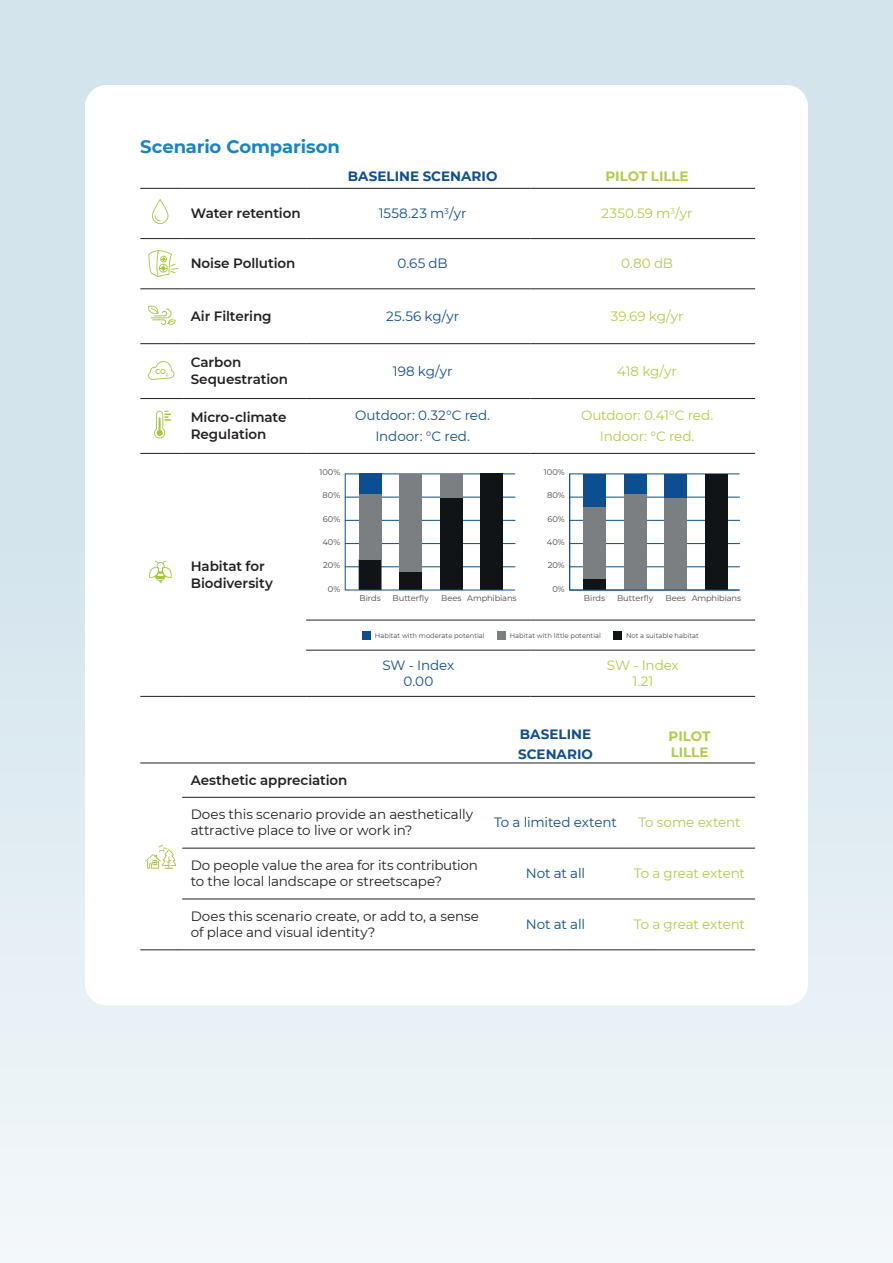
<style>
.page{position:relative;width:893px;height:1263px;background:#fff}
.page>*{position:absolute;margin:0;border:0;box-sizing:border-box;transform-origin:0 0}
.t1{font:700 18px "Montserrat";letter-spacing:-.005em;color:#1984c3}
.t2{font:13.5px/16.5px "Montserrat";letter-spacing:-.01em;color:#231f20}
.t3{font:600 13.5px/16.5px "Montserrat";letter-spacing:-.005em;color:#231f20}
.t4{font:13.5px/20.7px "Montserrat";letter-spacing:-.01em;color:#afcd48;text-align:center}
.t5{font:13.5px/20.7px "Montserrat";letter-spacing:-.005em;color:#0f4e90;text-align:center}
.t6{font:700 13.5px/19.5px "Montserrat";color:#0f4e90}
.t7{font:700 13.5px/16.5px "Montserrat";letter-spacing:-.005em;color:#afcd48}
.t8{font:8.25px "Montserrat";color:#434547}
.t9{font:6.75px "Montserrat";color:#434547}
</style>
<div class="page">
<div style="left:0;top:0;width:893px;height:1263px;background:linear-gradient(to bottom,#cbdfea,#eef4f8)"></div>
<div style="left:85px;top:85px;width:723px;height:920px;background:#fff;border-radius:21px"></div>
<hr style="left:140px;top:188px;width:42px;height:1px;background:#231f20">
<hr style="left:182px;top:188px;width:124px;height:1px;background:#231f20">
<hr style="left:306px;top:188px;width:225px;height:1px;background:#231f20">
<hr style="left:531px;top:188px;width:224px;height:1px;background:#231f20">
<hr style="left:140px;top:238px;width:42px;height:1px;background:#231f20">
<hr style="left:182px;top:238px;width:124px;height:1px;background:#231f20">
<hr style="left:306px;top:238px;width:225px;height:1px;background:#231f20">
<hr style="left:531px;top:238px;width:224px;height:1px;background:#231f20">
<hr style="left:182px;top:288px;width:124px;height:1px;background:#231f20">
<hr style="left:306px;top:288px;width:225px;height:1px;background:#231f20">
<hr style="left:531px;top:288px;width:224px;height:1px;background:#231f20">
<hr style="left:140px;top:343px;width:42px;height:1px;background:#231f20">
<hr style="left:182px;top:343px;width:124px;height:1px;background:#231f20">
<hr style="left:306px;top:343px;width:225px;height:1px;background:#231f20">
<hr style="left:531px;top:343px;width:224px;height:1px;background:#231f20">
<hr style="left:140px;top:398px;width:42px;height:1px;background:#231f20">
<hr style="left:182px;top:398px;width:124px;height:1px;background:#231f20">
<hr style="left:306px;top:398px;width:225px;height:1px;background:#231f20">
<hr style="left:531px;top:398px;width:224px;height:1px;background:#231f20">
<hr style="left:140px;top:288px;width:42px;height:1px;background:#231f20">
<hr style="left:140px;top:453px;width:42px;height:1px;background:#231f20">
<hr style="left:182px;top:453px;width:124px;height:1px;background:#231f20">
<hr style="left:306px;top:453px;width:225px;height:1px;background:#231f20">
<hr style="left:531px;top:453px;width:224px;height:1px;background:#231f20">
<hr style="left:306px;top:620px;width:225px;height:1px;background:#231f20">
<hr style="left:531px;top:620px;width:224px;height:1px;background:#231f20">
<hr style="left:306px;top:650px;width:225px;height:1px;background:#231f20">
<hr style="left:531px;top:650px;width:224px;height:1px;background:#231f20">
<hr style="left:140px;top:696px;width:42px;height:1px;background:#231f20">
<hr style="left:182px;top:696px;width:124px;height:1px;background:#231f20">
<hr style="left:306px;top:696px;width:225px;height:1px;background:#231f20">
<hr style="left:531px;top:696px;width:224px;height:1px;background:#231f20">
<svg style="left:152px;top:199px;width:16px;height:25px"></svg>
<svg style="left:148px;top:305px;width:28px;height:20px"></svg>
<svg style="left:148px;top:361px;width:27px;height:19px"></svg>
<svg style="left:154px;top:411px;width:17px;height:27px"></svg>
<svg style="left:149px;top:561px;width:23px;height:22px"></svg>
<svg style="left:344px;top:473px;width:172px;height:118px"></svg>
<svg style="left:569px;top:473px;width:171px;height:118px"></svg>
<hr style="left:140px;top:763px;width:42px;height:1px;background:#231f20">
<hr style="left:182px;top:763px;width:305px;height:1px;background:#231f20">
<hr style="left:487px;top:763px;width:137px;height:1px;background:#231f20">
<hr style="left:624px;top:763px;width:131px;height:1px;background:#231f20">
<hr style="left:182px;top:797px;width:305px;height:1px;background:#231f20">
<hr style="left:487px;top:797px;width:137px;height:1px;background:#231f20">
<hr style="left:624px;top:797px;width:131px;height:1px;background:#231f20">
<hr style="left:182px;top:848px;width:305px;height:1px;background:#231f20">
<hr style="left:487px;top:848px;width:137px;height:1px;background:#231f20">
<hr style="left:624px;top:848px;width:131px;height:1px;background:#231f20">
<hr style="left:182px;top:898px;width:305px;height:1px;background:#231f20">
<hr style="left:487px;top:898px;width:137px;height:1px;background:#231f20">
<hr style="left:624px;top:898px;width:131px;height:1px;background:#231f20">
<hr style="left:140px;top:949px;width:42px;height:1px;background:#231f20">
<hr style="left:182px;top:949px;width:305px;height:1px;background:#231f20">
<hr style="left:487px;top:949px;width:137px;height:1px;background:#231f20">
<hr style="left:624px;top:949px;width:131px;height:1px;background:#231f20">
<svg style="left:145px;top:845px;width:31px;height:24px"></svg>
<svg style="left:148px;top:250px;width:30px;height:27px"></svg>
<div style="left:613px;top:631px;width:9px;height:9px;background:#111416"></div>
<div style="left:497px;top:631px;width:9px;height:9px;background:#7c7f81"></div>
<div style="left:362px;top:631px;width:9px;height:9px;background:#0c4f90"></div>
<h1 class="t1" style="left:140px;top:134px;width:201px">Scenario Comparison</h1>
<p class="t6" style="left:348px;top:166px;width:151px">BASELINE SCENARIO</p>
<p class="t7" style="left:606px;top:167px;width:85px">PILOT LILLE</p>
<p class="t3" style="left:191px;top:204px;width:111px">Water retention</p>
<p class="t5" style="left:379px;top:202px;width:89px">1558.23 m<sup>3</sup>/yr</p>
<p class="t4" style="left:602px;top:202px;width:93px">2350.59 m<sup>3</sup>/yr</p>
<p class="t3" style="left:191px;top:255px;width:106px">Noise Pollution</p>
<p class="t5" style="left:398px;top:253px;width:52px">0.65 dB</p>
<p class="t4" style="left:621px;top:253px;width:54px">0.80 dB</p>
<p class="t3" style="left:191px;top:307px;width:82px">Air Filtering</p>
<p class="t5" style="left:386px;top:305px;width:74px">25.56 kg/yr</p>
<p class="t4" style="left:611px;top:305px;width:74px">39.69 kg/yr</p>
<p class="t3" style="left:191px;top:354px;width:99px">Carbon<br>Sequestration</p>
<p class="t5" style="left:393px;top:360px;width:61px">198 kg/yr</p>
<p class="t4" style="left:617px;top:360px;width:61px">418 kg/yr</p>
<p class="t3" style="left:191px;top:409px;width:97px">Micro-climate<br>Regulation</p>
<p class="t5" style="left:355px;top:405px;width:136px">Outdoor: 0.32°C red.<br>Indoor: °C red.</p>
<p class="t4" style="left:581px;top:405px;width:134px">Outdoor: 0.41°C red.<br>Indoor: °C red.</p>
<p class="t3" style="left:191px;top:558px;width:84px">Habitat for<br>Biodiversity</p>
<p class="t8" style="left:319px;top:467px;width:22px">100%</p>
<p class="t8" style="left:323px;top:490px;width:19px">80%</p>
<p class="t8" style="left:323px;top:513px;width:19px">60%</p>
<p class="t8" style="left:322px;top:536px;width:19px">40%</p>
<p class="t8" style="left:323px;top:560px;width:19px">20%</p>
<p class="t8" style="left:328px;top:583px;width:14px">0%</p>
<p class="t8" style="left:359px;top:592px;width:23px">Birds</p>
<p class="t8" style="left:393px;top:592px;width:38px">Butterfly</p>
<p class="t8" style="left:441px;top:592px;width:77px">Bees Amphibians</p>
<p class="t8" style="left:544px;top:467px;width:22px">100%</p>
<p class="t8" style="left:547px;top:490px;width:19px">80%</p>
<p class="t8" style="left:547px;top:513px;width:19px">60%</p>
<p class="t8" style="left:547px;top:536px;width:19px">40%</p>
<p class="t8" style="left:548px;top:560px;width:19px">20%</p>
<p class="t8" style="left:552px;top:583px;width:14px">0%</p>
<p class="t8" style="left:584px;top:592px;width:23px">Birds</p>
<p class="t8" style="left:617px;top:592px;width:38px">Butterfly</p>
<p class="t8" style="left:666px;top:592px;width:77px">Bees Amphibians</p>
<p class="t9" style="left:375px;top:631px;width:111px">Habitat with moderate potential</p>
<p class="t9" style="left:510px;top:631px;width:93px">Habitat with little potential</p>
<p class="t9" style="left:626px;top:631px;width:75px">Not a suitable habitat</p>
<p class="t5" style="left:382px;top:656px;width:73px;line-height:16.5px">SW - Index<br>0.00</p>
<p class="t4" style="left:607px;top:656px;width:73px;line-height:16.5px">SW - Index<br>1.21</p>
<p class="t6" style="left:518px;top:724px;width:76px">BASELINE<br>SCENARIO</p>
<p class="t7" style="left:669px;top:727px;width:43px">PILOT<br>LILLE</p>
<p class="t3" style="left:191px;top:771px;width:158px">Aesthetic appreciation</p>
<p class="t2" style="left:191px;top:805px;width:284px">Does this scenario provide an aesthetically attractive place to live or work in?</p>
<p class="t5" style="left:494px;top:811px;width:124px">To a limited extent</p>
<p class="t4" style="left:638px;top:811px;width:104px">To some extent</p>
<p class="t2" style="left:191px;top:856px;width:289px">Do people value the area for its contribution to the local landscape or streetscape?</p>
<p class="t5" style="left:526px;top:862px;width:61px">Not at all</p>
<p class="t4" style="left:634px;top:862px;width:113px">To a great extent</p>
<p class="t2" style="left:191px;top:907px;width:290px">Does this scenario create, or add to, a sense of place and visual identity?</p>
<p class="t5" style="left:526px;top:913px;width:61px">Not at all</p>
<p class="t4" style="left:634px;top:913px;width:113px">To a great extent</p>
</div>
